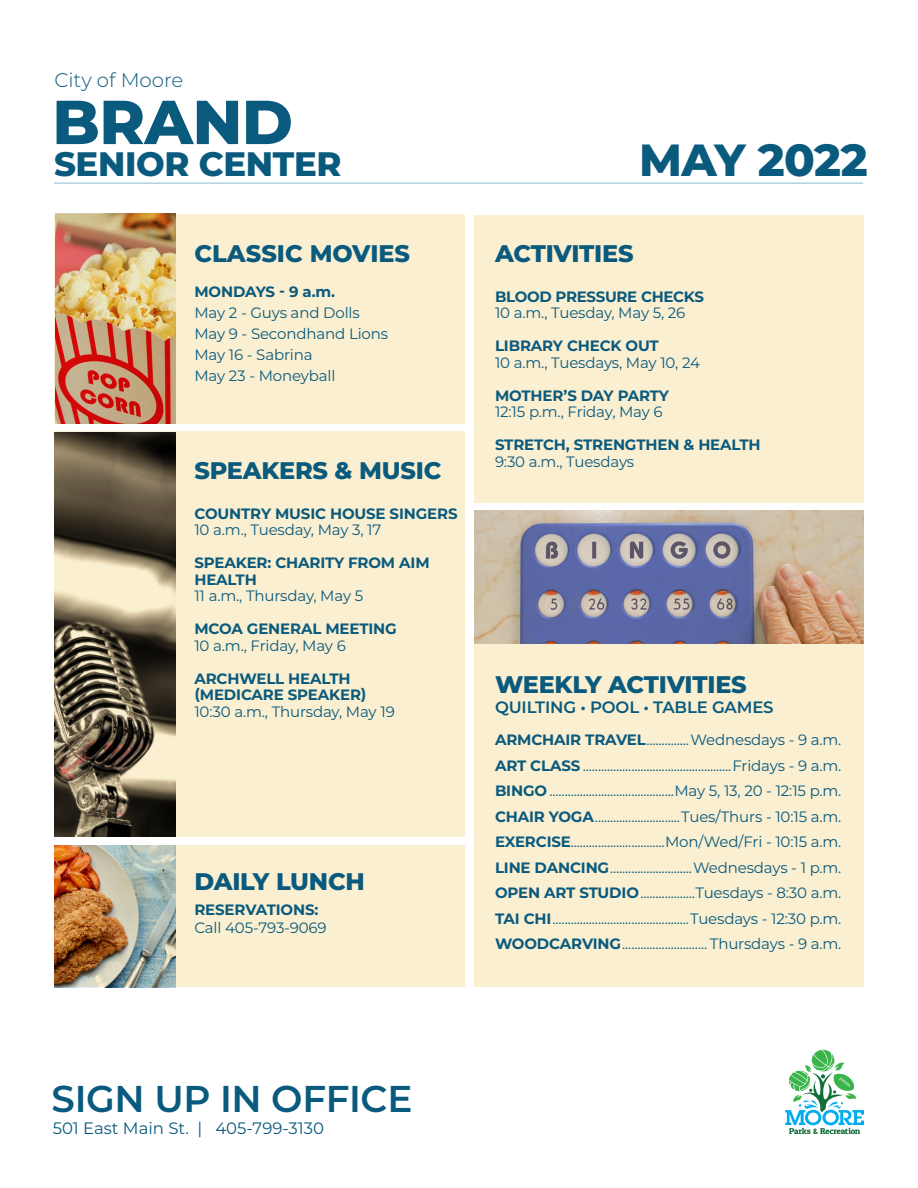
<style>
.page{position:relative;width:918px;height:1188px;background:#fff}
.page>*{position:absolute;margin:0;border:0;box-sizing:border-box;transform-origin:0 0}
.t1{font:800 61.95px "Montserrat";letter-spacing:-.01em;color:#0a5a7e}
.t2{font:800 45px "Montserrat";letter-spacing:-.01em;color:#0a5a7e}
.Central_Park_-_Title{font:600 37.35px "Montserrat";letter-spacing:-.01em;color:#0a5a7e}
.t3{font:800 33.9px "Montserrat";letter-spacing:-.01em;color:#0a5a7e}
.Central_Park_-_Title-2{font:800 24px "Montserrat";letter-spacing:-.01em;color:#0a5a7e}
.t4{font:300 19.8px "Montserrat";color:#0a5a7e}
.t5{font:16.5px "Montserrat";color:#0a5a7e}
.Central_Park_-_Title-3{font:600 16.5px "Montserrat";letter-spacing:-.01em;color:#0a5a7e}
.Central_Park_-_Title-4{font:15px/25.5px "Montserrat";letter-spacing:-.01em;color:#0a5a7e}
.Day{font:700 15px/16.5px "Montserrat";letter-spacing:-.01em;color:#0a5a7e}
.BSC_Title{font:15px "Montserrat";letter-spacing:-.01em;color:#0a5a7e}
.BSC_Title-2{font:700 15px "Montserrat";letter-spacing:-.01em;color:#0a5a7e}
.Day-2{font:15px/18px "Montserrat";letter-spacing:-.01em;color:#0a5a7e}
.s1{font-weight:700}
.s2{font-weight:400}
</style>
<div class="page">
<hr style="left:54px;top:183px;width:809px;height:1px;background:#a3cbde">
<div style="left:54px;top:214px;width:411px;height:209px;background:#faefd0"></div>
<div style="left:54px;top:432px;width:411px;height:405px;background:#faefd0"></div>
<div style="left:54px;top:846px;width:411px;height:141px;background:#faefd0"></div>
<div style="left:474px;top:215px;width:390px;height:287px;background:#faefd0"></div>
<img style="left:55px;top:214px;width:121px;height:209px">
<img style="left:54px;top:432px;width:122px;height:405px">
<img style="left:54px;top:846px;width:122px;height:141px">
<div style="left:474px;top:510px;width:390px;height:477px;background:#faefd0"></div>
<img style="left:474px;top:510px;width:390px;height:134px">
<svg style="left:785px;top:1050px;width:79px;height:84px"></svg>
<p class="t4" style="left:54px;top:67px;width:131px">City of Moore</p>
<p class="t1" style="left:52px;top:77px;width:242px">BRAND</p>
<p class="t3" style="left:54px;top:139px;width:289px">SENIOR CENTER</p>
<p class="t2" style="left:639px;top:127px;width:230px">MAY 2022</p>
<p class="Central_Park_-_Title-2" style="left:194px;top:236px;width:217px">CLASSIC MOVIES</p>
<p class="Central_Park_-_Title-4" style="left:194px;top:281px;width:195px;line-height:21px"><span class="s1">MONDAYS - 9 a.m.<br></span>May 2 - Guys and Dolls<br>May 9 - Secondhand Lions<br>May 16 - Sabrina<br>May 23 - Moneyball</p>
<p class="Central_Park_-_Title-2" style="left:194px;top:453px;width:248px">SPEAKERS &amp; MUSIC</p>
<p class="Day" style="left:194px;top:504px;width:265px">COUNTRY MUSIC HOUSE SINGERS<br><span class="s2">10 a.m., Tuesday, May 3, 17</span></p>
<p class="Day" style="left:194px;top:554px;width:237px">SPEAKER: CHARITY FROM AIM<br>HEALTH<br><span class="s2">11 a.m., Thursday, May 5</span></p>
<p class="Day" style="left:194px;top:620px;width:204px">MCOA GENERAL MEETING<br><span class="s2">10 a.m., Friday, May 6</span></p>
<p class="Day" style="left:194px;top:669px;width:202px">ARCHWELL HEALTH (MEDICARE SPEAKER)<br><span class="s2">10:30 a.m., Thursday, May 19</span></p>
<p class="Central_Park_-_Title-2" style="left:194px;top:864px;width:172px">DAILY LUNCH</p>
<p class="Day-2" style="left:194px;top:900px;width:134px"><span class="s1">RESERVATIONS:<br></span>Call 405-793-9069</p>
<p class="Central_Park_-_Title-2" style="left:495px;top:236px;width:140px">ACTIVITIES</p>
<p class="BSC_Title-2" style="left:495px;top:286px;width:211px">BLOOD PRESSURE CHECKS</p>
<p class="BSC_Title" style="left:495px;top:303px;width:192px">10 a.m., Tuesday, May 5, 26</p>
<p class="BSC_Title-2" style="left:495px;top:335px;width:165px">LIBRARY CHECK OUT</p>
<p class="BSC_Title" style="left:495px;top:352px;width:207px">10 a.m., Tuesdays, May 10, 24</p>
<p class="BSC_Title-2" style="left:495px;top:385px;width:176px">MOTHER’S DAY PARTY</p>
<p class="BSC_Title" style="left:495px;top:402px;width:169px">12:15 p.m., Friday, May 6</p>
<p class="BSC_Title-2" style="left:495px;top:434px;width:267px">STRETCH, STRENGTHEN &amp; HEALTH</p>
<p class="BSC_Title" style="left:495px;top:451px;width:141px">9:30 a.m., Tuesdays</p>
<p class="Central_Park_-_Title-2" style="left:495px;top:667px;width:253px">WEEKLY ACTIVITIES</p>
<p class="Central_Park_-_Title-3" style="left:495px;top:696px;width:280px">QUILTING • POOL • TABLE GAMES</p>
<p class="Central_Park_-_Title-4" style="left:495px;top:727px;width:348px;text-align:justify"><span class="s1">ARMCHAIR TRAVEL</span>..............Wednesdays - 9 a.m.<br><span class="s1">ART CLASS</span> .................................................Fridays - 9 a.m.<br><span class="s1">BINGO</span> .........................................May 5, 13, 20 - 12:15 p.m.<br><span class="s1">CHAIR YOGA</span>............................Tues/Thurs - 10:15 a.m.<br><span class="s1">EXERCISE</span>...............................Mon/Wed/Fri - 10:15 a.m.<br><span class="s1">LINE DANCING</span>...........................Wednesdays - 1 p.m.<br><span class="s1">OPEN ART STUDIO</span>..................Tuesdays - 8:30 a.m.<br><span class="s1">TAI CHI</span>.............................................Tuesdays - 12:30 p.m.<br><span class="s1">WOODCARVING</span>............................ Thursdays - 9 a.m.</p>
<p class="Central_Park_-_Title" style="left:52px;top:1073px;width:362px">SIGN UP IN OFFICE</p>
<p class="t5" style="left:53px;top:1117px;width:273px">501 East Main St. | 405-799-3130</p>
</div>
